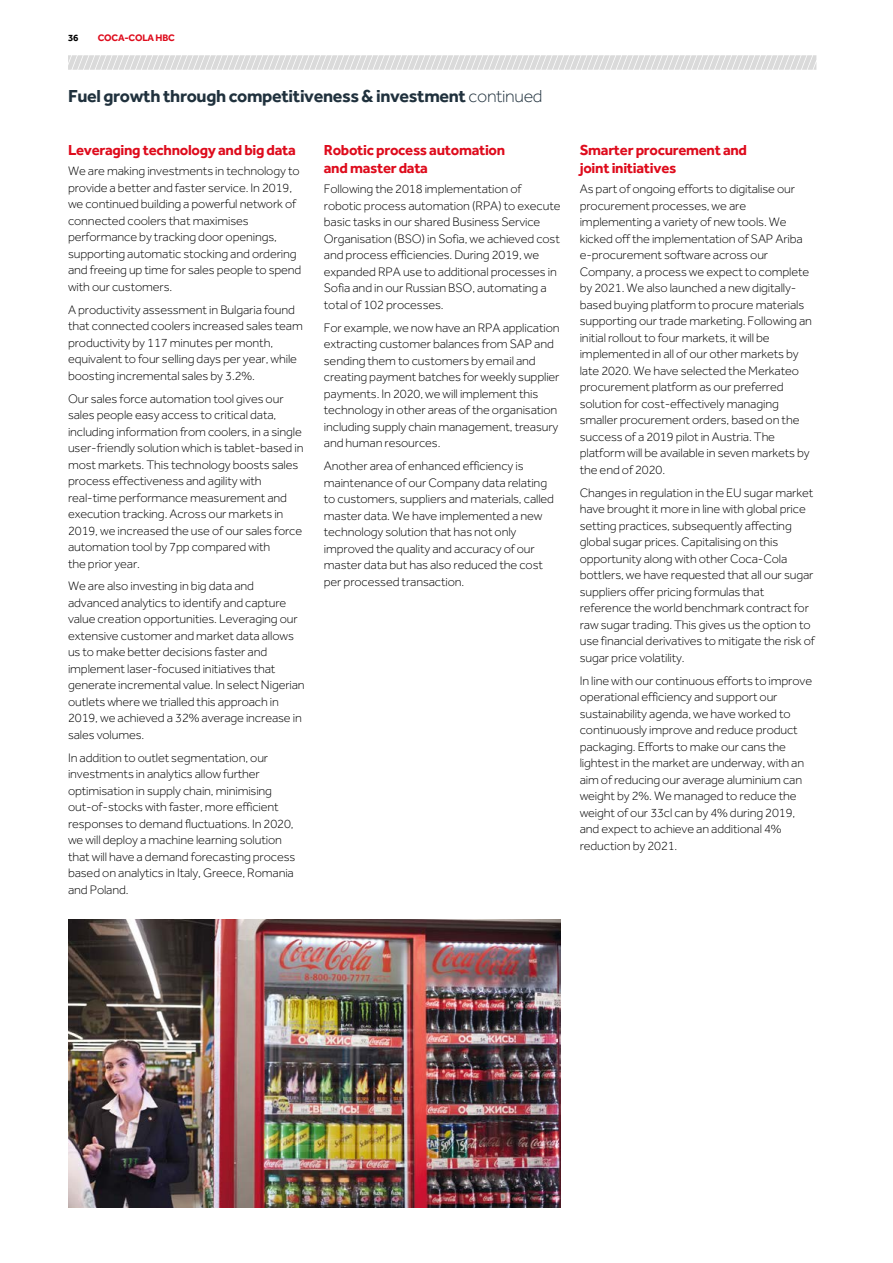
<style>
.page{position:relative;width:893px;height:1263px;background:#fff}
.page>*{position:absolute;margin:0;border:0;box-sizing:border-box;transform-origin:0 0}
.t1{font:700 18px "Effra";letter-spacing:-.02em;color:#20313d}
.t2{font:700 15px/18px "Effra";letter-spacing:-.02em;color:#de0b1c}
.t3{font:300 12.75px/16.5px "Effra";letter-spacing:-.01em;color:#000}
.t4{font:700 9.75px "Effra";letter-spacing:-.02em;color:#de0b1c}
.t5{font:700 9.75px "Effra";color:#000}
.s1{font-weight:300}
</style>
<div class="page">
<img style="left:68px;top:919px;width:493px;height:289px">
<svg style="left:68px;top:55px;width:748px;height:15px;background:#e0e0e0"></svg>
<p class="t5" style="left:68px;top:31px;width:12px">36</p>
<p class="t4" style="left:98px;top:31px;width:79px">COCA-COLA HBC</p>
<h1 class="t1" style="left:68px;top:85px;width:476px">Fuel growth through competitiveness &amp; investment <span class="s1">continued</span></h1>
<p class="t2" style="left:68px;top:140px;width:229px">Leveraging technology and big data</p>
<p class="t3" style="left:68px;top:163px;width:235px">We are making investments in technology to provide a better and faster service. In 2019, we continued building a powerful network of connected coolers that maximises performance by tracking door openings, supporting automatic stocking and ordering and freeing up time for sales people to spend with our customers.</p>
<p class="t3" style="left:68px;top:301px;width:236px">A productivity assessment in Bulgaria found that connected coolers increased sales team productivity by 117 minutes per month, equivalent to four selling days per year, while boosting incremental sales by 3.2%.</p>
<p class="t3" style="left:68px;top:390px;width:237px">Our sales force automation tool gives our sales people easy access to critical data, including information from coolers, in a single user-friendly solution which is tablet-based in most markets. This technology boosts sales process effectiveness and agility with real-time performance measurement and execution tracking. Across our markets in 2019, we increased the use of our sales force automation tool by 7pp compared with<br>the prior year.</p>
<p class="t3" style="left:68px;top:578px;width:238px">We are also investing in big data and advanced analytics to identify and capture value creation opportunities. Leveraging our extensive customer and market data allows us to make better decisions faster and implement laser-focused initiatives that generate incremental value. In select Nigerian outlets where we trialled this approach in 2019, we achieved a 32% average increase in sales volumes.</p>
<p class="t3" style="left:68px;top:749px;width:229px">In addition to outlet segmentation, our investments in analytics allow further optimisation in supply chain, minimising out-of-stocks with faster, more efficient responses to demand fluctuations. In 2020, we will deploy a machine learning solution that will have a demand forecasting process based on analytics in Italy, Greece, Romania and Poland.</p>
<p class="t2" style="left:324px;top:140px;width:183px">Robotic process automation and master data</p>
<p class="t3" style="left:324px;top:181px;width:238px">Following the 2018 implementation of robotic process automation (RPA) to execute basic tasks in our shared Business Service Organisation (BSO) in Sofia, we achieved cost and process efficiencies. During 2019, we expanded RPA use to additional processes in Sofia and in our Russian BSO, automating a total of 102 processes.</p>
<p class="t3" style="left:324px;top:319px;width:237px">For example, we now have an RPA application extracting customer balances from SAP and sending them to customers by email and creating payment batches for weekly supplier payments. In 2020, we will implement this technology in other areas of the organisation including supply chain management, treasury and human resources.</p>
<p class="t3" style="left:324px;top:458px;width:232px">Another area of enhanced efficiency is maintenance of our Company data relating to customers, suppliers and materials, called master data. We have implemented a new technology solution that has not only improved the quality and accuracy of our master data but has also reduced the cost per processed transaction.</p>
<p class="t2" style="left:580px;top:140px;width:169px">Smarter procurement and joint initiatives</p>
<p class="t3" style="left:580px;top:181px;width:234px">As part of ongoing efforts to digitalise our procurement processes, we are implementing a variety of new tools. We kicked off the implementation of SAP Ariba e-procurement software across our Company, a process we expect to complete by 2021. We also launched a new digitally&shy;based buying platform to procure materials supporting our trade marketing. Following an initial rollout to four markets, it will be implemented in all of our other markets by late 2020. We have selected the Merkateo procurement platform as our preferred solution for cost-effectively managing smaller procurement orders, based on the success of a 2019 pilot in Austria. The platform will be available in seven markets by the end of 2020.</p>
<p class="t3" style="left:580px;top:484px;width:237px">Changes in regulation in the EU sugar market have brought it more in line with global price setting practices, subsequently affecting global sugar prices. Capitalising on this opportunity along with other Coca-Cola bottlers, we have requested that all our sugar suppliers offer pricing formulas that reference the world benchmark contract for raw sugar trading. This gives us the option to use financial derivatives to mitigate the risk of sugar price volatility.</p>
<p class="t3" style="left:580px;top:672px;width:234px">In line with our continuous efforts to improve operational efficiency and support our sustainability agenda, we have worked to continuously improve and reduce product packaging. Efforts to make our cans the lightest in the market are underway, with an aim of reducing our average aluminium can weight by 2%. We managed to reduce the weight of our 33cl can by 4% during 2019, and expect to achieve an additional 4% reduction by 2021.</p>
</div>
